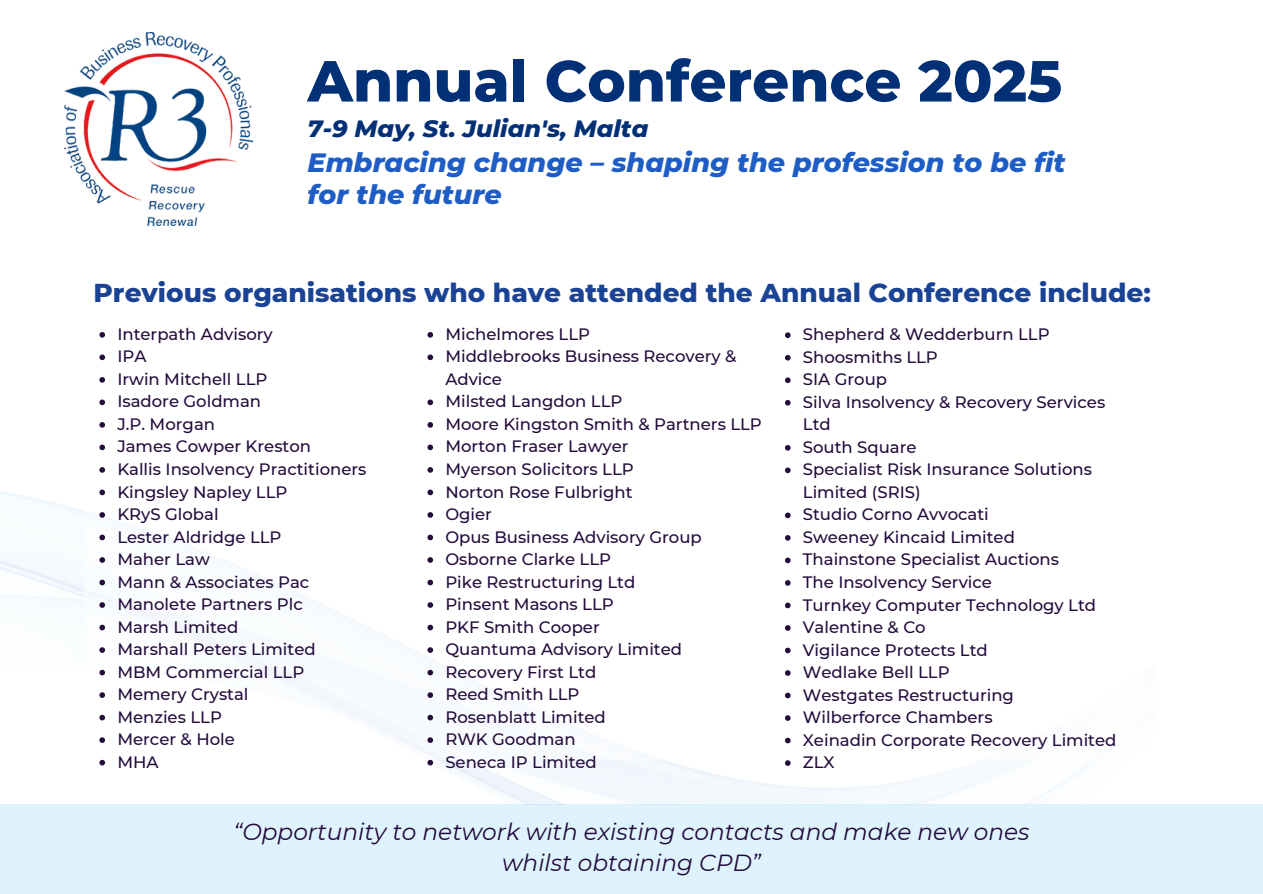
<style>
.page{position:relative;width:1263px;height:894px;background:#fff}
.page>*{position:absolute;margin:0;border:0;box-sizing:border-box;transform-origin:0 0}
.t1{font:800 57.75px "Montserrat";color:#023076}
.t2{font:italic 800 27px/31.5px "Montserrat";color:#1f5dc6}
.t3{font:800 26.4px "Montserrat";color:#1a4395}
.t4{font:italic 800 24px "Montserrat";color:#023076}
.t5{font:italic 23.25px/31.5px "Montserrat";color:#230b3b;text-align:center}
.t6{font:500 16.5px/22.5px "Montserrat";color:#230b3b}
</style>
<div class="page">
<img style="left:0;top:491px;width:1079px;height:313px">
<div style="left:84px;top:323px;width:1057px;height:437px;background:#fff"></div>
<div style="left:0;top:804px;width:1263px;height:89px;background:#dff3ff"></div>
<svg style="left:427px;top:332px;width:6px;height:5px"></svg>
<svg style="left:427px;top:354px;width:6px;height:6px"></svg>
<svg style="left:427px;top:399px;width:6px;height:6px"></svg>
<svg style="left:427px;top:422px;width:6px;height:5px"></svg>
<svg style="left:427px;top:444px;width:6px;height:6px"></svg>
<svg style="left:427px;top:467px;width:6px;height:5px"></svg>
<svg style="left:427px;top:489px;width:6px;height:6px"></svg>
<svg style="left:427px;top:512px;width:6px;height:5px"></svg>
<svg style="left:427px;top:534px;width:6px;height:6px"></svg>
<svg style="left:427px;top:557px;width:6px;height:5px"></svg>
<svg style="left:427px;top:579px;width:6px;height:6px"></svg>
<svg style="left:427px;top:602px;width:6px;height:5px"></svg>
<svg style="left:427px;top:624px;width:6px;height:6px"></svg>
<svg style="left:427px;top:647px;width:6px;height:5px"></svg>
<svg style="left:427px;top:669px;width:6px;height:6px"></svg>
<svg style="left:427px;top:692px;width:6px;height:5px"></svg>
<svg style="left:427px;top:714px;width:6px;height:6px"></svg>
<svg style="left:427px;top:737px;width:6px;height:5px"></svg>
<svg style="left:427px;top:759px;width:6px;height:6px"></svg>
<svg style="left:99px;top:332px;width:6px;height:5px"></svg>
<svg style="left:99px;top:354px;width:6px;height:6px"></svg>
<svg style="left:99px;top:377px;width:6px;height:5px"></svg>
<svg style="left:99px;top:399px;width:6px;height:6px"></svg>
<svg style="left:99px;top:422px;width:6px;height:5px"></svg>
<svg style="left:99px;top:444px;width:6px;height:6px"></svg>
<svg style="left:99px;top:467px;width:6px;height:5px"></svg>
<svg style="left:99px;top:489px;width:6px;height:6px"></svg>
<svg style="left:99px;top:512px;width:6px;height:5px"></svg>
<svg style="left:99px;top:534px;width:6px;height:6px"></svg>
<svg style="left:99px;top:557px;width:6px;height:5px"></svg>
<svg style="left:99px;top:579px;width:6px;height:6px"></svg>
<svg style="left:99px;top:602px;width:6px;height:5px"></svg>
<svg style="left:99px;top:624px;width:6px;height:6px"></svg>
<svg style="left:99px;top:647px;width:6px;height:5px"></svg>
<svg style="left:99px;top:669px;width:6px;height:6px"></svg>
<svg style="left:99px;top:692px;width:6px;height:5px"></svg>
<svg style="left:99px;top:714px;width:6px;height:6px"></svg>
<svg style="left:99px;top:737px;width:6px;height:5px"></svg>
<svg style="left:99px;top:759px;width:6px;height:6px"></svg>
<svg style="left:785px;top:332px;width:6px;height:6px"></svg>
<svg style="left:785px;top:355px;width:6px;height:5px"></svg>
<svg style="left:785px;top:377px;width:6px;height:6px"></svg>
<svg style="left:785px;top:400px;width:6px;height:5px"></svg>
<svg style="left:785px;top:445px;width:6px;height:5px"></svg>
<svg style="left:785px;top:467px;width:6px;height:6px"></svg>
<svg style="left:785px;top:512px;width:6px;height:6px"></svg>
<svg style="left:785px;top:535px;width:6px;height:5px"></svg>
<svg style="left:785px;top:557px;width:6px;height:6px"></svg>
<svg style="left:785px;top:580px;width:6px;height:5px"></svg>
<svg style="left:785px;top:602px;width:6px;height:6px"></svg>
<svg style="left:785px;top:625px;width:6px;height:5px"></svg>
<svg style="left:785px;top:647px;width:6px;height:6px"></svg>
<svg style="left:785px;top:670px;width:6px;height:5px"></svg>
<svg style="left:785px;top:692px;width:6px;height:6px"></svg>
<svg style="left:785px;top:715px;width:6px;height:5px"></svg>
<svg style="left:785px;top:737px;width:6px;height:6px"></svg>
<svg style="left:785px;top:760px;width:6px;height:5px"></svg>
<img style="left:65px;top:33px;width:188px;height:192px">
<p class="t1" style="left:308px;top:46px;width:756px">Annual Conference 2025</p>
<p class="t4" style="left:308px;top:114px;width:342px">7-9 May, St. Julian's, Malta</p>
<p class="t2" style="left:308px;top:146px;width:760px">Embracing change – shaping the profession to be fit for the future</p>
<p class="t3" style="left:94px;top:276px;width:1059px">Previous organisations who have attended the Annual Conference include:</p>
<p class="t6" style="left:117px;top:322px;width:157px">Interpath Advisory</p>
<p class="t6" style="left:117px;top:345px;width:31px">IPA</p>
<p class="t6" style="left:117px;top:367px;width:152px">Irwin Mitchell LLP</p>
<p class="t6" style="left:117px;top:390px;width:145px">Isadore Goldman</p>
<p class="t6" style="left:117px;top:412px;width:99px">J.P. Morgan</p>
<p class="t6" style="left:117px;top:435px;width:195px">James Cowper Kreston</p>
<p class="t6" style="left:117px;top:457px;width:251px">Kallis Insolvency Practitioners</p>
<p class="t6" style="left:117px;top:480px;width:172px">Kingsley Napley LLP</p>
<p class="t6" style="left:117px;top:502px;width:103px">KRyS Global</p>
<p class="t6" style="left:117px;top:525px;width:166px">Lester Aldridge LLP</p>
<p class="t6" style="left:117px;top:547px;width:94px">Maher Law</p>
<p class="t6" style="left:117px;top:570px;width:194px">Mann &amp; Associates Pac</p>
<p class="t6" style="left:117px;top:592px;width:187px">Manolete Partners Plc</p>
<p class="t6" style="left:117px;top:615px;width:122px">Marsh Limited</p>
<p class="t6" style="left:117px;top:637px;width:200px">Marshall Peters Limited</p>
<p class="t6" style="left:117px;top:660px;width:188px">MBM Commercial LLP</p>
<p class="t6" style="left:117px;top:682px;width:133px">Memery Crystal</p>
<p class="t6" style="left:117px;top:705px;width:106px">Menzies LLP</p>
<p class="t6" style="left:117px;top:727px;width:119px">Mercer &amp; Hole</p>
<p class="t6" style="left:117px;top:750px;width:43px">MHA</p>
<p class="t6" style="left:445px;top:322px;width:146px">Michelmores LLP</p>
<h1 class="t6" style="left:445px;top:345px;width:293px">Middlebrooks Business Recovery &amp;<br>Advice</h1>
<h2 class="t6" style="left:445px;top:390px;width:178px">Milsted Langdon LLP</h2>
<h2 class="t6" style="left:445px;top:412px;width:318px">Moore Kingston Smith &amp; Partners LLP</h2>
<p class="t6" style="left:445px;top:435px;width:185px">Morton Fraser Lawyer</p>
<p class="t6" style="left:445px;top:457px;width:190px">Myerson Solicitors LLP</p>
<p class="t6" style="left:445px;top:480px;width:189px">Norton Rose Fulbright</p>
<p class="t6" style="left:445px;top:502px;width:48px">Ogier</p>
<p class="t6" style="left:445px;top:525px;width:258px">Opus Business Advisory Group</p>
<p class="t6" style="left:445px;top:547px;width:167px">Osborne Clarke LLP</p>
<p class="t6" style="left:445px;top:570px;width:191px">Pike Restructuring Ltd</p>
<p class="t6" style="left:445px;top:592px;width:170px">Pinsent Masons LLP</p>
<p class="t6" style="left:445px;top:615px;width:156px">PKF Smith Cooper</p>
<p class="t6" style="left:445px;top:637px;width:238px">Quantuma Advisory Limited</p>
<p class="t6" style="left:445px;top:660px;width:152px">Recovery First Ltd</p>
<p class="t6" style="left:445px;top:682px;width:136px">Reed Smith LLP</p>
<p class="t6" style="left:445px;top:705px;width:162px">Rosenblatt Limited</p>
<p class="t6" style="left:445px;top:727px;width:132px">RWK Goodman</p>
<p class="t6" style="left:445px;top:750px;width:153px">Seneca IP Limited</p>
<p class="t6" style="left:803px;top:323px;width:248px">Shepherd &amp; Wedderburn LLP</p>
<p class="t6" style="left:803px;top:345px;width:136px">Shoosmiths LLP</p>
<p class="t6" style="left:803px;top:368px;width:86px">SIA Group</p>
<p class="t6" style="left:803px;top:390px;width:304px">Silva Insolvency &amp; Recovery Services<br>Ltd</p>
<p class="t6" style="left:803px;top:435px;width:115px">South Square</p>
<p class="t6" style="left:803px;top:458px;width:291px">Specialist Risk Insurance Solutions<br>Limited (SRIS)</p>
<p class="t6" style="left:803px;top:503px;width:187px">Studio Corno Avvocati</p>
<p class="t6" style="left:803px;top:525px;width:214px">Sweeney Kincaid Limited</p>
<p class="t6" style="left:803px;top:548px;width:258px">Thainstone Specialist Auctions</p>
<p class="t6" style="left:803px;top:570px;width:191px">The Insolvency Service</p>
<p class="t6" style="left:803px;top:593px;width:295px">Turnkey Computer Technology Ltd</p>
<p class="t6" style="left:803px;top:615px;width:124px">Valentine &amp; Co</p>
<p class="t6" style="left:803px;top:638px;width:186px">Vigilance Protects Ltd</p>
<p class="t6" style="left:803px;top:660px;width:148px">Wedlake Bell LLP</p>
<p class="t6" style="left:803px;top:683px;width:213px">Westgates Restructuring</p>
<p class="t6" style="left:803px;top:705px;width:191px">Wilberforce Chambers</p>
<p class="t6" style="left:803px;top:728px;width:315px">Xeinadin Corporate Recovery Limited</p>
<p class="t6" style="left:803px;top:750px;width:33px">ZLX</p>
<p class="t5" style="left:233px;top:815px;width:798px">“Opportunity to network with existing contacts and make new ones whilst obtaining CPD”</p>
</div>
